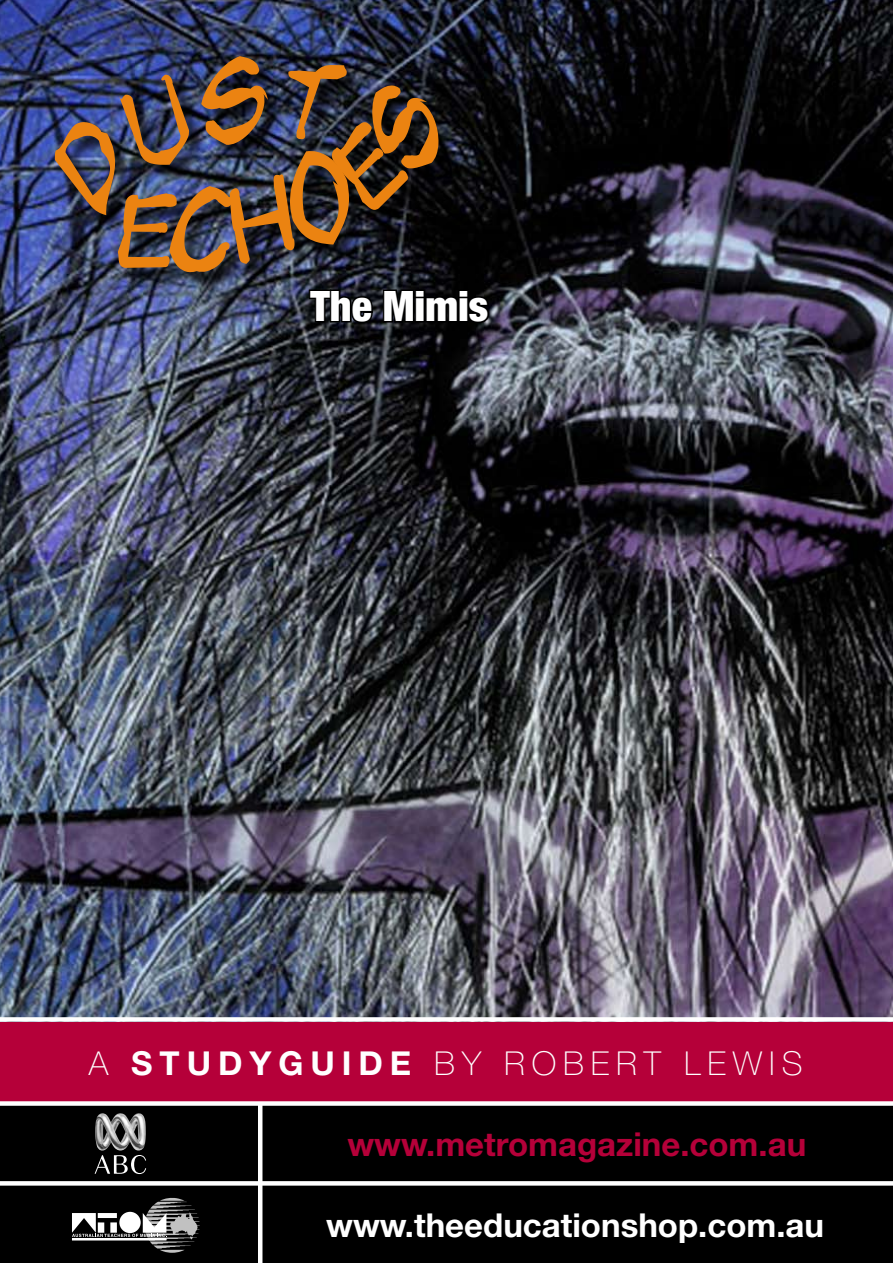
<style>
.page{position:relative;width:893px;height:1263px;background:#fff}
.page>*{position:absolute;margin:0;border:0;box-sizing:border-box;transform-origin:0 0}
.t1{font:900 condensed 42px "Helvetica Neue";color:#fff}
.t2{font:700 33px "Helvetica Neue";color:#fff}
.t3{font:100 33px "Helvetica Neue";letter-spacing:.21em;color:#fff}
.t4{font:700 33px "Helvetica Neue";color:#b50039}
.s1{font-weight:700}
</style>
<div class="page">
<img style="left:0;top:0;width:893px;height:1017px">
<div style="left:0;top:1022px;width:893px;height:79px;background:#b50039"></div>
<div style="left:0;top:1105px;width:893px;height:76px;background:#000"></div>
<div style="left:0;top:1185px;width:893px;height:78px;background:#000"></div>
<svg style="left:72px;top:1197px;width:128px;height:56px"></svg>
<hr style="left:258px;top:1103px;width:4px;height:160px;background:#fff">
<div style="left:0;top:1101px;width:893px;height:5px;background:#fff"></div>
<svg style="left:0;top:1181px;width:893px;height:1px"></svg>
<svg style="left:95px;top:1155px;width:51px;height:19px"></svg>
<img style="left:95px;top:1113px;width:51px;height:37px">
<div style="left:56px;top:58px;width:407px;height:239px;background:#000;opacity:.75"></div>
<img style="left:54px;top:56px;width:384px;height:216px">
<svg style="left:307px;top:288px;width:67px;height:37px;background:#15161b"></svg>
<svg style="left:381px;top:288px;width:110px;height:37px;background:#090a0c"></svg>
<p class="t1" style="left:310px;top:280px;width:179px">The Mimis</p>
<p class="t3" style="left:89px;top:1044px;width:715px">A <span class="s1">STUDYGUIDE</span> BY ROBERT LEWIS</p>
<p class="t4" style="left:347px;top:1124px;width:460px">www.metromagazine.com.au</p>
<p class="t2" style="left:326px;top:1205px;width:499px">www.theeducationshop.com.au</p>
</div>
